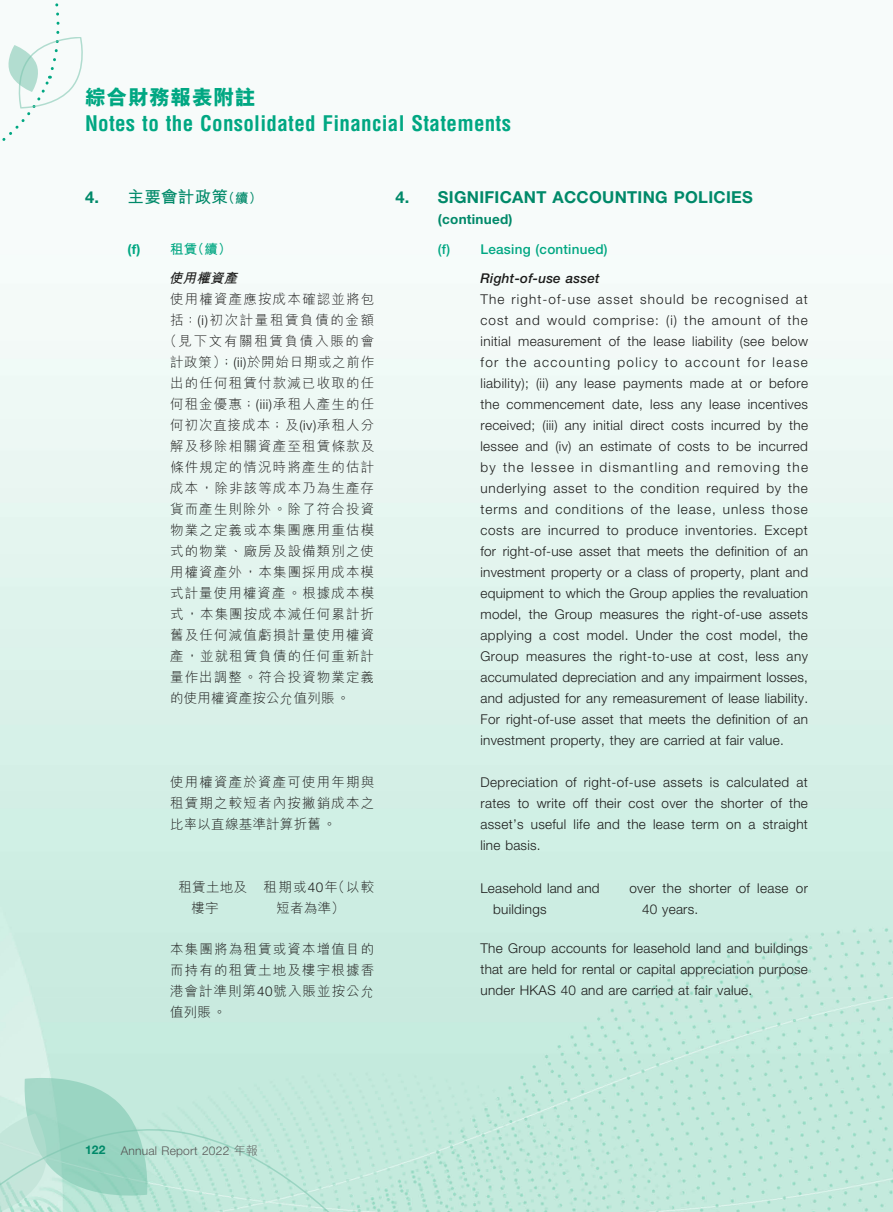
<style>
.page{position:relative;width:893px;height:1212px;background:#fff}
.page>*{position:absolute;margin:0;border:0;box-sizing:border-box;transform-origin:0 0}
.t1{font:700 condensed 21px "Helvetica LT Std";letter-spacing:.015em;color:#00a782}
.t2{font:800 21px "M Hei HK";letter-spacing:.02em;color:#00a782}
.t3{font:700 16.5px "Helvetica Neue LT Std";letter-spacing:.015em;color:#008969}
.t4{font:700 16.5px "M Hei HK";letter-spacing:.015em;color:#008969}
.t5{font:300 13.5px/21px "Helvetica Neue LT Std";letter-spacing:.015em;color:#1c1c1b;text-align:justify}
.t6{font:300 13.5px/21px "M Hei HK";letter-spacing:.08em;color:#1c1c1b;text-align:justify}
.t7{font:500 13.5px "Helvetica Neue LT Std";letter-spacing:.015em;color:#00a782}
.t8{font:300 13.5px "M Hei HK";letter-spacing:.055em;color:#1c1c1b}
.t9{font:italic 500 13.5px "Helvetica Neue LT Std";letter-spacing:.015em;color:#1c1c1b}
.t10{font:300 13.5px "M Hei HK";letter-spacing:.12em;color:#1c1c1b}
.t11{font:300 13.5px "M Hei HK";letter-spacing:.125em;color:#1c1c1b}
.t12{font:300 13.5px/21px "M Hei HK";letter-spacing:.05em;color:#1c1c1b}
.t13{font:700 13.5px/29.5px "M Hei HK";color:#00a782}
.t14{font:300 13.5px "M Hei HK";letter-spacing:.015em;color:#1c1c1b}
.t15{font:700 13.5px "Helvetica Neue LT Std";letter-spacing:.015em;color:#008969}
.t16{font:300 12px "Helvetica Neue LT Std";letter-spacing:.015em;color:#575756}
.t17{font:700 12px "Helvetica Neue LT Std";color:#008969}
.s1{font-family:"Helvetica Neue LT Std"}
.s2{font-size:13.5px}
.s3{font-style:italic;color:#1c1c1b}
.s4{font-family:"M Hei HK"}
</style>
<div class="page">
<img style="left:0;top:284px;width:893px;height:928px">
<svg style="left:0;top:1071px;width:385px;height:141px;background:#bae4d6"></svg>
<svg style="left:2px;top:3px;width:81px;height:138px"></svg>
<h1 class="t2" style="left:85px;top:83px;width:172px">綜合財務報表附註</h1>
<h1 class="t1" style="left:85px;top:110px;width:428px">Notes to the Consolidated Financial Statements</h1>
<p class="t4" style="left:85px;top:185px;width:179px"><span class="s1">4.</span> 主要會計政策<span class="s2">（續）</span></p>
<p class="t13" style="left:169px;top:233px;width:74px;text-indent:-41px"><span class="s1">(f)</span> 租賃（續）<span class="s3">使用權資產</span></p>
<p class="t6" style="left:170px;top:288px;width:206px">使用權資產應按成本確認並將包</p>
<p class="t10" style="left:170px;top:311px;width:206px">括：<span class="s1">(i)</span>初次計量租賃負債的金額</p>
<p class="t11" style="left:163px;top:332px;width:212px">（見下文有關租賃負債入賬的會</p>
<p class="t8" style="left:170px;top:353px;width:206px">計政策）；<span class="s1">(ii)</span>於開始日期或之前作</p>
<p class="t6" style="left:170px;top:372px;width:206px">出的任何租賃付款減已收取的任</p>
<p class="t6" style="left:170px;top:393px;width:206px">何租金優惠；<span class="s1">(iii)</span>承租人產生的任</p>
<p class="t6" style="left:170px;top:414px;width:206px">何初次直接成本；及<span class="s1">(iv)</span>承租人分</p>
<p class="t6" style="left:170px;top:435px;width:206px">解及移除相關資產至租賃條款及</p>
<p class="t6" style="left:170px;top:456px;width:206px">條件規定的情況時將產生的估計</p>
<p class="t6" style="left:170px;top:477px;width:206px">成本，除非該等成本乃為生產存</p>
<p class="t6" style="left:170px;top:498px;width:206px">貨而產生則除外。除了符合投資</p>
<p class="t6" style="left:170px;top:519px;width:206px">物業之定義或本集團應用重估模</p>
<p class="t6" style="left:170px;top:540px;width:206px">式的物業、廠房及設備類別之使</p>
<p class="t6" style="left:170px;top:561px;width:206px">用權資產外，本集團採用成本模</p>
<p class="t6" style="left:170px;top:582px;width:206px">式計量使用權資產。根據成本模</p>
<p class="t6" style="left:170px;top:603px;width:206px">式，本集團按成本減任何累計折</p>
<p class="t6" style="left:170px;top:624px;width:206px">舊及任何減值虧損計量使用權資</p>
<p class="t6" style="left:170px;top:645px;width:206px">產，並就租賃負債的任何重新計</p>
<p class="t6" style="left:170px;top:666px;width:206px">量作出調整。符合投資物業定義</p>
<p class="t14" style="left:170px;top:689px;width:181px">的使用權資產按公允值列賬。</p>
<p class="t6" style="left:170px;top:771px;width:206px">使用權資產於資產可使用年期與租賃期之較短者內按撇銷成本之比率以直線基準計算折舊。</p>
<p class="t6" style="left:191px;top:876px;width:57px;text-indent:-13px">租賃土地及樓宇</p>
<p class="t12" style="left:276px;top:876px;width:99px;text-indent:-13px">租期或<span class="s1">40</span>年（以較短者為準）</p>
<p class="t6" style="left:170px;top:938px;width:206px">本集團將為租賃或資本增值目的而持有的租賃土地及樓宇根據香港會計準則第<span class="s1">40</span>號入賬並按公允值列賬。</p>
<p class="t3" style="left:395px;top:187px;width:359px">4. SIGNIFICANT ACCOUNTING POLICIES</p>
<p class="t15" style="left:438px;top:211px;width:76px">(continued)</p>
<p class="t7" style="left:438px;top:241px;width:171px">(f) Leasing (continued)</p>
<p class="t9" style="left:480px;top:270px;width:121px">Right-of-use asset</p>
<p class="t5" style="left:480px;top:289px;width:329px">The right-of-use asset should be recognised at cost and would comprise: (i) the amount of the initial measurement of the lease liability (see below for the accounting policy to account for lease liability); (ii) any lease payments made at or before the commencement date, less any lease incentives received; (iii) any initial direct costs incurred by the lessee and (iv) an estimate of costs to be incurred by the lessee in dismantling and removing the underlying asset to the condition required by the terms and conditions of the lease, unless those costs are incurred to produce inventories. Except for right-of-use asset that meets the definition of an investment property or a class of property, plant and equipment to which the Group applies the revaluation model, the Group measures the right-of-use assets applying a cost model. Under the cost model, the Group measures the right-to-use at cost, less any accumulated depreciation and any impairment losses, and adjusted for any remeasurement of lease liability.<br>For right-of-use asset that meets the definition of an investment property, they are carried at fair value.</p>
<p class="t5" style="left:480px;top:772px;width:329px">Depreciation of right-of-use assets is calculated at rates to write off their cost over the shorter of the asset’s useful life and the lease term on a straight line basis.</p>
<p class="t5" style="left:493px;top:877px;width:108px;text-indent:-13px">Leasehold land and buildings</p>
<p class="t5" style="left:642px;top:877px;width:167px;text-indent:-13px">over the shorter of lease or<br>40 years.</p>
<p class="t5" style="left:480px;top:937px;width:329px">The Group accounts for leasehold land and buildings that are held for rental or capital appreciation purpose under HKAS 40 and are carried at fair value.</p>
<p class="t17" style="left:85px;top:1143px;width:22px">122</p>
<p class="t16" style="left:121px;top:1143px;width:139px">Annual Report 2022 <span class="s4">年報</span></p>
</div>
